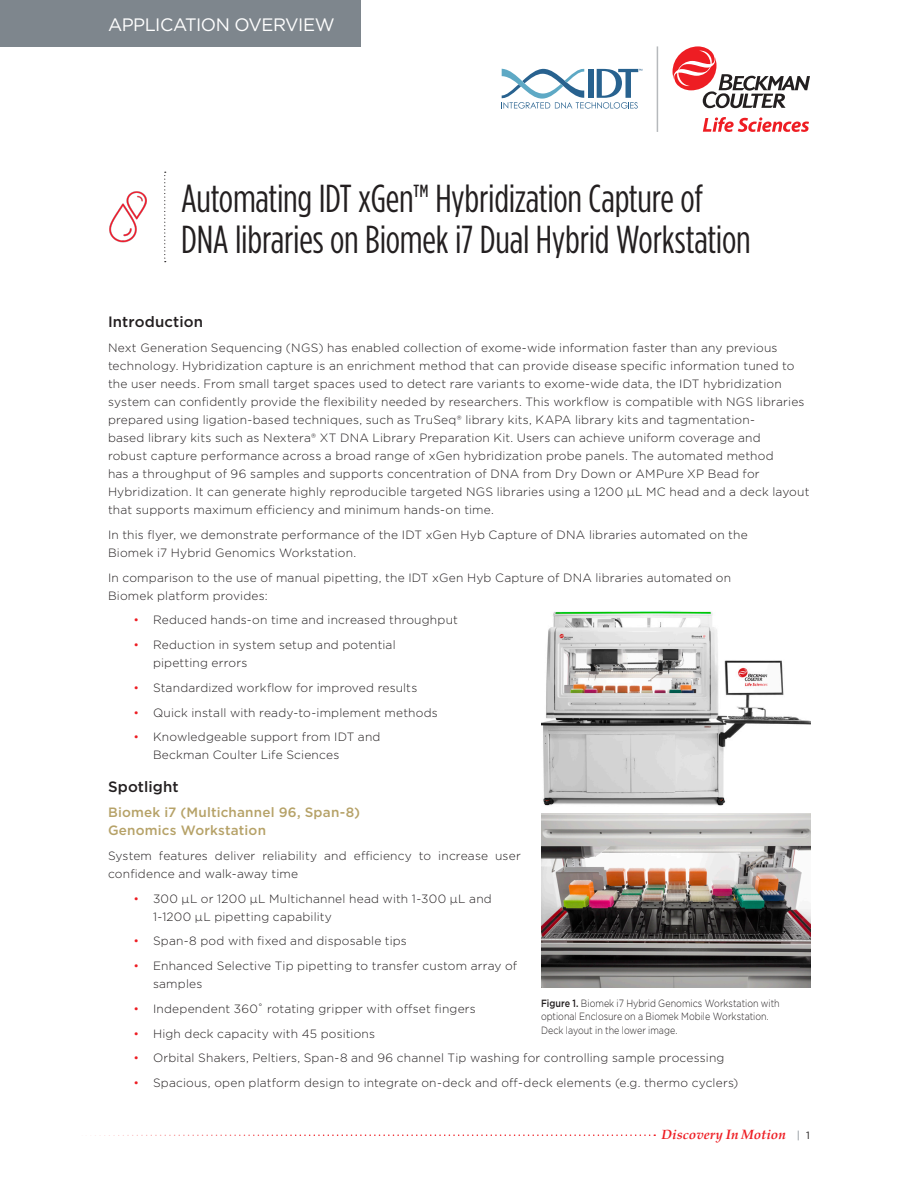
<style>
.page{position:relative;width:918px;height:1188px;background:#fff}
.page>*{position:absolute;margin:0;border:0;box-sizing:border-box;transform-origin:0 0}
.Doc_-_Title{font:39px/40.5px "Gotham Condensed";letter-spacing:-.01em;color:#231f20}
.Doc_-_Body{font:18px "Gotham";letter-spacing:-.03em;color:#fff}
.Doc_-_Author{font:500 15px "Gotham";letter-spacing:.01em;color:#231f20}
.Doc_-_Header{font:500 15px "Gotham";letter-spacing:.005em;color:#231f20}
.Doc_-_Subheader{font:500 13.5px/18px "Gotham";letter-spacing:.015em;color:#b6a268}
.t1{font:italic 700 13.5px "Palatino";color:#ee1d23}
.Red_Bullet{font:300 12px/18px "Gotham";letter-spacing:.015em;color:#231f20}
.Doc_-_Subheader-2{font:300 12px/18px "Gotham";letter-spacing:.015em;color:#231f20}
.t2{font:300 10.5px/13.5px "Gotham";color:#231f20;scale:.85 1}
.Doc_-_Title-2{font:10.5px "Gotham";color:#7e868d}
.s1{color:#ee1d23}
.s2{font-weight:500}
.s3{color:#231f20}
</style>
<div class="page">
<svg style="left:164px;top:172px;width:2px;height:90px"></svg>
<img style="left:109px;top:191px;width:38px;height:52px">
<div style="left:0;top:0;width:361px;height:46px;background:#7e868d"></div>
<img style="left:541px;top:814px;width:269px;height:174px">
<img style="left:541px;top:611px;width:270px;height:195px">
<svg style="left:90px;top:1134px;width:565px;height:2px"></svg>
<svg style="left:502px;top:69px;width:140px;height:40px"></svg>
<svg style="left:673px;top:46px;width:137px;height:62px"></svg>
<svg style="left:703px;top:117px;width:106px;height:15px"></svg>
<hr style="left:657px;top:46px;width:1px;height:86px;background:#b6b9bc">
<p class="Doc_-_Body" style="left:108px;top:13px;width:228px">APPLICATION OVERVIEW</p>
<p class="Doc_-_Title" style="left:181px;top:178px;width:571px">Automating IDT xGen™ Hybridization Capture of<br>DNA libraries on Biomek i7 Dual Hybrid Workstation</p>
<p class="Doc_-_Author" style="left:108px;top:312px;width:97px">Introduction</p>
<p class="Red_Bullet" style="left:108px;top:339px;width:703px">Next Generation Sequencing (NGS) has enabled collection of exome-wide information faster than any previous technology. Hybridization capture is an enrichment method that can provide disease specific information tuned to the user needs. From small target spaces used to detect rare variants to exome-wide data, the IDT hybridization system can confidently provide the flexibility needed by researchers. This workflow is compatible with NGS libraries prepared using ligation-based techniques, such as TruSeq® library kits, KAPA library kits and tagmentation-<br>based library kits such as Nextera® XT DNA Library Preparation Kit. Users can achieve uniform coverage and<br>robust capture performance across a broad range of xGen hybridization probe panels. The automated method<br>has a throughput of 96 samples and supports concentration of DNA from Dry Down or AMPure XP Bead for Hybridization. It can generate highly reproducible targeted NGS libraries using a 1200 µL MC head and a deck layout that supports maximum efficiency and minimum hands-on time.</p>
<p class="Red_Bullet" style="left:108px;top:525px;width:641px">In this flyer, we demonstrate performance of the IDT xGen Hyb Capture of DNA libraries automated on the<br>Biomek i7 Hybrid Genomics Workstation.</p>
<p class="Red_Bullet" style="left:108px;top:568px;width:625px">In comparison to the use of manual pipetting, the IDT xGen Hyb Capture of DNA libraries automated on<br>Biomek platform provides:</p>
<p class="Red_Bullet" style="left:134px;top:611px;width:326px"><span class="s1">•</span> Reduced hands-on time and increased throughput</p>
<p class="Red_Bullet" style="left:153px;top:636px;width:244px;text-indent:-20px"><span class="s1">•</span> Reduction in system setup and potential pipetting errors</p>
<p class="Red_Bullet" style="left:134px;top:678px;width:285px"><span class="s1">•</span> Standardized workflow for improved results</p>
<p class="Red_Bullet" style="left:134px;top:703px;width:306px"><span class="s1">•</span> Quick install with ready-to-implement methods</p>
<p class="Red_Bullet" style="left:153px;top:728px;width:229px;text-indent:-20px"><span class="s1">•</span> Knowledgeable support from IDT and<br>Beckman Coulter Life Sciences</p>
<p class="Doc_-_Header" style="left:108px;top:777px;width:72px">Spotlight</p>
<p class="Doc_-_Subheader" style="left:108px;top:803px;width:254px">Biomek i7 (Multichannel 96, Span-8)<br>Genomics Workstation</p>
<p class="Doc_-_Subheader-2" style="left:108px;top:846px;width:414px">System features deliver reliability and efficiency to increase user confidence and walk-away time</p>
<p class="Red_Bullet" style="left:153px;top:889px;width:340px;text-indent:-20px"><span class="s1">•</span> 300 µL or 1200 µL Multichannel head with 1-300 µL and<br>1-1200 µL pipetting capability</p>
<p class="Red_Bullet" style="left:134px;top:932px;width:275px"><span class="s1">•</span> Span-8 pod with fixed and disposable tips</p>
<p class="Red_Bullet" style="left:153px;top:957px;width:366px;text-indent:-20px"><span class="s1">•</span> Enhanced Selective Tip pipetting to transfer custom array of samples</p>
<p class="Red_Bullet" style="left:134px;top:999px;width:344px"><span class="s1">•</span> Independent 360˚ rotating gripper with offset fingers</p>
<p class="Red_Bullet" style="left:134px;top:1024px;width:243px"><span class="s1">•</span> High deck capacity with 45 positions</p>
<p class="Red_Bullet" style="left:134px;top:1049px;width:593px"><span class="s1">•</span> Orbital Shakers, Peltiers, Span-8 and 96 channel Tip washing for controlling sample processing</p>
<p class="Red_Bullet" style="left:134px;top:1074px;width:606px"><span class="s1">•</span> Spacious, open platform design to integrate on-deck and off-deck elements (e.g. thermo cyclers)</p>
<p class="t2" style="left:541px;top:996px;width:282px"><span class="s2">Figure 1.</span> Biomek i7 Hybrid Genomics Workstation with optional Enclosure on a Biomek Mobile Workstation.</p>
<p class="t2" style="left:541px;top:1023px;width:162px">Deck layout in the lower image.</p>
<p class="t1" style="left:662px;top:1123px;width:126px">Discovery In Motion</p>
<p class="Doc_-_Title-2" style="left:797px;top:1129px;width:15px">| <span class="s3">1</span></p>
</div>
